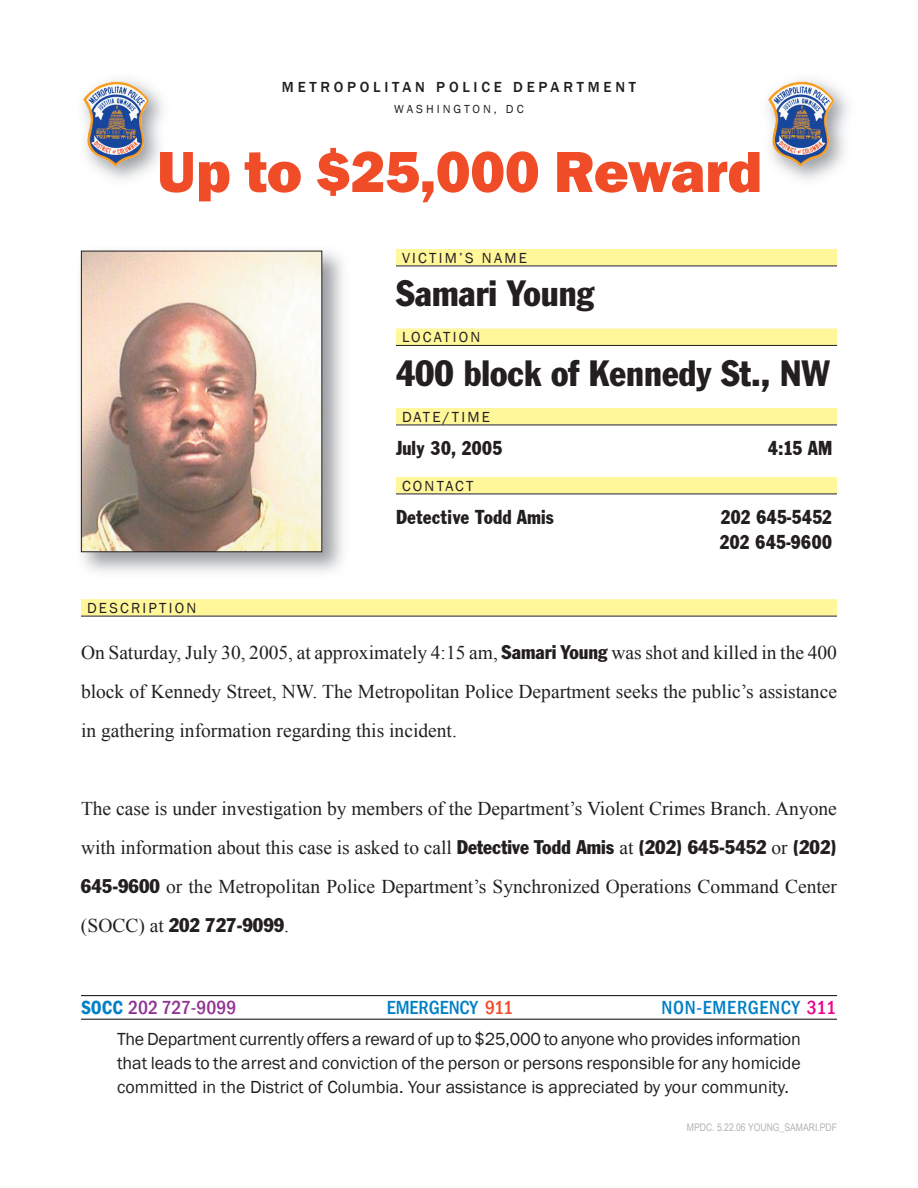
<style>
.page{position:relative;width:918px;height:1188px;background:#fff}
.page>*{position:absolute;margin:0;border:0;box-sizing:border-box;transform-origin:0 0}
.t1{font:800 60px "Franklin Gothic";letter-spacing:-.01em;color:#f04c27}
.t2{font:condensed 36px "Franklin Gothic";color:#231f20}
.t3{font:21px/25.5px "Franklin Cond Gothic";color:#231f20}
.t4{font:19.5px/39px "Times New Roman";color:#231f20;text-align:justify}
.t5{font:condensed 19.5px "Franklin Gothic";color:#231f20}
.t6{font:500 condensed 19.5px "Franklin Gothic";letter-spacing:.035em;color:#0080c6}
.t7{font:500 condensed 19.5px "Franklin Gothic";color:#8f3292}
.t8{font:500 condensed 19.5px "Franklin Gothic";color:#0080c6}
.t9{font:18px/24px "Franklin Gothic";color:#231f20;text-align:justify}
.t10{font:15px "Franklin Gothic";letter-spacing:.15em;color:#231f20}
.t11{font:500 15px "Franklin Gothic";letter-spacing:.25em;color:#231f20}
.t12{font:12px "Franklin Gothic";letter-spacing:.25em;color:#231f20}
.t13{font:10.5px "Arial Narrow";color:#b2b3b7}
.s1{font-family:"Franklin Gothic";font-stretch:condensed}
.s2{font-family:"Times New Roman";font-stretch:normal}
.s3{font-weight:600;color:#0080c6}
.s4{color:#f04c27}
.s5{color:#ed028c}
</style>
<div class="page">
<img style="left:83px;top:82px;width:67px;height:85px">
<img style="left:768px;top:82px;width:67px;height:85px">
<div style="left:81px;top:599px;width:756px;height:17px;background:#fff79a"></div>
<hr style="left:81px;top:616px;width:756px;height:1px;background:#231f20">
<div style="left:396px;top:249px;width:441px;height:17px;background:#fff79a"></div>
<hr style="left:396px;top:266px;width:441px;height:1px;background:#231f20">
<div style="left:396px;top:329px;width:441px;height:16px;background:#fff79a"></div>
<hr style="left:396px;top:345px;width:441px;height:1px;background:#231f20">
<div style="left:396px;top:408px;width:441px;height:17px;background:#fff79a"></div>
<hr style="left:396px;top:425px;width:441px;height:1px;background:#231f20">
<div style="left:396px;top:477px;width:441px;height:17px;background:#fff79a"></div>
<hr style="left:396px;top:494px;width:441px;height:1px;background:#231f20">
<img style="left:80px;top:250px;width:263px;height:322px">
<img style="left:83px;top:253px;width:237px;height:297px">
<div style="left:81px;top:251px;width:241px;height:301px;border:1px solid #231f20"></div>
<hr style="left:81px;top:995px;width:756px;height:1px;background:#231f20">
<hr style="left:81px;top:1019px;width:756px;height:1px;background:#231f20">
<p class="t11" style="left:282px;top:77px;width:356px">METROPOLITAN POLICE DEPARTMENT</p>
<p class="t12" style="left:394px;top:102px;width:131px">WASHINGTON, DC</p>
<h1 class="t1" style="left:157px;top:133px;width:607px">Up to $25,000 Reward</h1>
<p class="t10" style="left:402px;top:248px;width:126px">VICTIM’S NAME</p>
<h2 class="t2" style="left:396px;top:271px;width:200px">Samari Young</h2>
<p class="t10" style="left:402px;top:328px;width:80px">LOCATION</p>
<h2 class="t2" style="left:396px;top:351px;width:436px">400 block of Kennedy St., NW</h2>
<p class="t10" style="left:402px;top:407px;width:90px">DATE/TIME</p>
<p class="t3" style="left:396px;top:435px;width:108px">July 30, 2005</p>
<p class="t3" style="left:768px;top:435px;width:66px">4:15 AM</p>
<p class="t10" style="left:402px;top:476px;width:73px">CONTACT</p>
<p class="t3" style="left:396px;top:504px;width:160px">Detective Todd Amis</p>
<p class="t3" style="left:719px;top:504px;width:115px">202 645-5452<br>202 645-9600</p>
<p class="t10" style="left:87px;top:598px;width:111px">DESCRIPTION</p>
<p class="t4" style="left:81px;top:633px;width:757px">On Saturday, July 30, 2005, at approximately 4:15 am, <span class="s1">Samari Young</span> was shot and killed in the 400 block of Kennedy Street, NW. The Metropolitan Police Department seeks the public’s assistance in gathering information regarding this incident.</p>
<p class="t4" style="left:81px;top:789px;width:758px">The case is under investigation by members of the Department’s Violent Crimes Branch. Anyone with information about this case is asked to call <span class="s1">Detective Todd Amis</span> at <span class="s1">(202) 645-5452</span> or <span class="s1">(202)<br>645-9600</span> or the Metropolitan Police Department’s Synchronized Operations Command Center</p>
<p class="t5" style="left:81px;top:913px;width:210px"><span class="s2">(SOCC) at</span> 202 727-9099<span class="s2">.</span></p>
<p class="t7" style="left:81px;top:995px;width:157px"><span class="s3">SOCC</span> 202 727-9099</p>
<p class="t8" style="left:387px;top:995px;width:128px">EMERGENCY <span class="s4">911</span></p>
<p class="t6" style="left:662px;top:995px;width:176px">NON-EMERGENCY <span class="s5">311</span></p>
<p class="t9" style="left:117px;top:1028px;width:686px">The Department currently offers a reward of up to $25,000 to anyone who provides information that leads to the arrest and conviction of the person or persons responsible for any homicide committed in the District of Columbia. Your assistance is appreciated by your community.</p>
<p class="t13" style="left:687px;top:1120px;width:152px">MPDC. 5.22.06 YOUNG_SAMARI.PDF</p>
</div>
